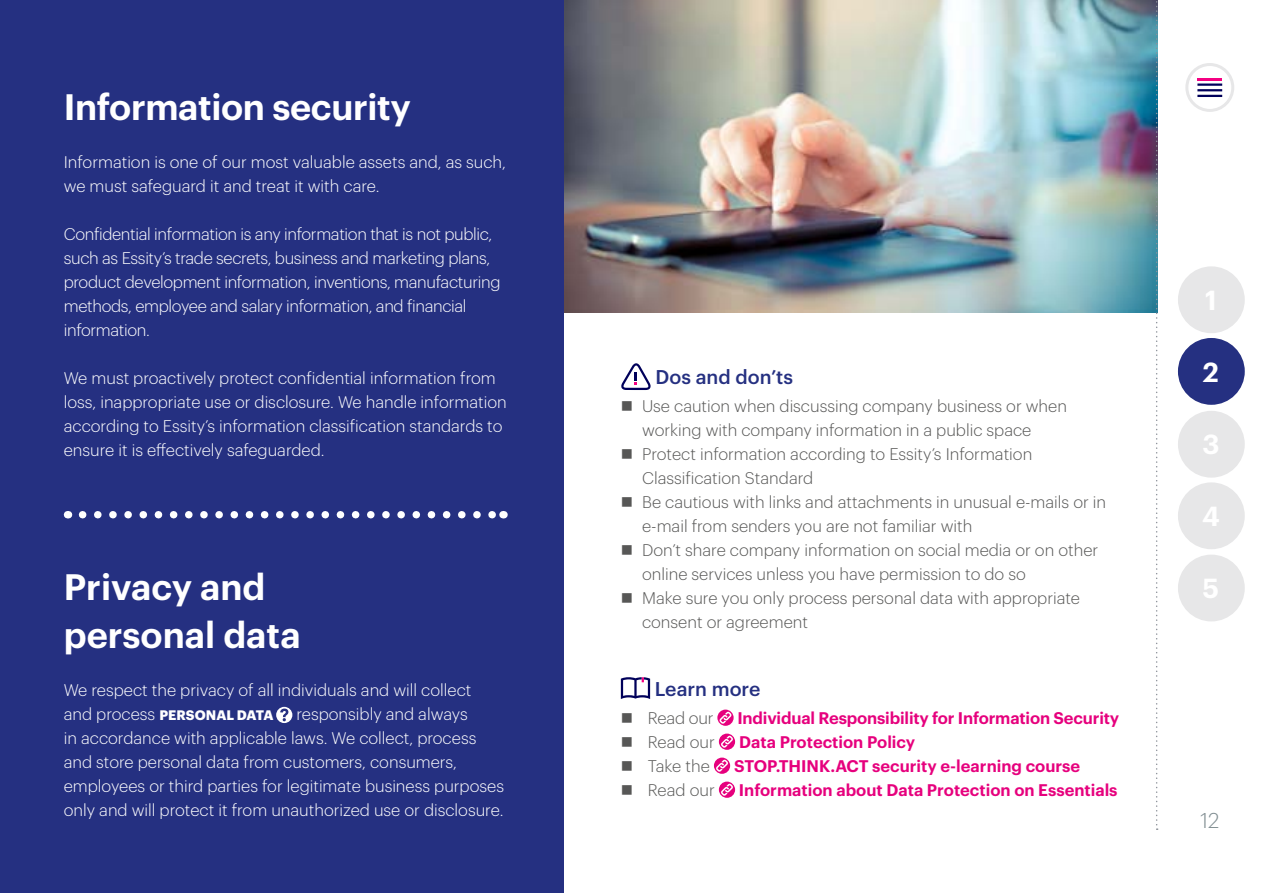
<style>
.page{position:relative;width:1263px;height:893px;background:#fff}
.page>*{position:absolute;margin:0;border:0;box-sizing:border-box;transform-origin:0 0}
.t1{font:600 36px/48px "Graphik";letter-spacing:-.01em;color:#fff}
.t2{font:600 27px "Graphik";color:#fff}
.t3{font:300 21px "Graphik";color:#818e92}
.t4{font:500 19.5px "Graphik";color:#253081}
.t5{font:300 16.5px/24px "Graphik";color:#fff}
.t6{font:300 16.5px/24px "Graphik";color:#575756}
.t7{font:300 16.5px/24px "Graphik";letter-spacing:-.02em;color:#fff}
.t8{font:600 16.5px "Graphik";color:#e6007d}
.t9{font:700 13.5px "Graphik";letter-spacing:.005em;color:#fff}
.s1{font-weight:300;font-size:16.5px}
</style>
<div class="page">
<div style="left:0;top:0;width:564px;height:893px;background:#253081"></div>
<svg style="left:621px;top:363px;width:30px;height:27px"></svg>
<svg style="left:621px;top:677px;width:29px;height:22px"></svg>
<svg style="left:717px;top:710px;width:17px;height:16px"></svg>
<svg style="left:719px;top:712px;width:12px;height:12px"></svg>
<svg style="left:719px;top:734px;width:16px;height:16px"></svg>
<svg style="left:721px;top:736px;width:12px;height:12px"></svg>
<svg style="left:714px;top:758px;width:16px;height:16px"></svg>
<svg style="left:716px;top:760px;width:12px;height:12px"></svg>
<svg style="left:719px;top:782px;width:16px;height:16px"></svg>
<svg style="left:721px;top:784px;width:12px;height:12px"></svg>
<svg style="left:276px;top:707px;width:16px;height:16px"></svg>
<img style="left:564px;top:0;width:592px;height:312px">
<svg style="left:1187px;top:64px;width:46px;height:46px"></svg>
<div style="left:1185px;top:63px;width:49px;height:49px;border:3px solid #e7e7e8;border-radius:50%"></div>
<hr style="left:1197px;top:78px;width:25px;height:2px;background:#f50082">
<hr style="left:1197px;top:84px;width:25px;height:2px;background:#00005a">
<hr style="left:1197px;top:89px;width:25px;height:2px;background:#00005a">
<hr style="left:1197px;top:95px;width:25px;height:2px;background:#00005a">
<svg style="left:83px;top:511px;width:412px;height:7px"></svg>
<svg style="left:1156px;top:0;width:2px;height:830px"></svg>
<div style="left:1178px;top:266px;width:67px;height:67px;background:#e7e7e8;border-radius:50%"></div>
<div style="left:1178px;top:411px;width:67px;height:67px;background:#e7e7e8;border-radius:50%"></div>
<div style="left:1178px;top:555px;width:67px;height:66px;background:#e7e7e8;border-radius:50%"></div>
<div style="left:1178px;top:338px;width:67px;height:67px;background:#253081;border-radius:50%"></div>
<div style="left:1178px;top:482px;width:67px;height:67px;background:#e7e7e8;border-radius:50%"></div>
<h1 class="t1" style="left:64px;top:80px;width:348px">Information security</h1>
<p class="t5" style="left:64px;top:149px;width:444px">Information is one of our most valuable assets and, as such, we must safeguard it and treat it with care.</p>
<p class="t7" style="left:64px;top:221px;width:438px">Confidential information is any information that is not public, such as Essity’s trade secrets, business and marketing plans, product development information, inventions, manufacturing methods, employee and salary information, and financial information.</p>
<p class="t5" style="left:64px;top:365px;width:444px">We must proactively protect confidential information from loss, inappropriate use or disclosure. We handle information according to Essity’s information classification standards to ensure it is effectively safeguarded.</p>
<h1 class="t1" style="left:64px;top:560px;width:238px">Privacy and personal data</h1>
<p class="t5" style="left:64px;top:677px;width:409px">We respect the privacy of all individuals and will collect</p>
<p class="t9" style="left:64px;top:705px;width:211px"><span class="s1">and process</span> PERSONAL DATA</p>
<p class="t5" style="left:64px;top:701px;width:442px;text-indent:233px">responsibly and always<br>in accordance with applicable laws. We collect, process and store personal data from customers, consumers, employees or third parties for legitimate business purposes only and will protect it from unauthorized use or disclosure.</p>
<p class="t4" style="left:656px;top:362px;width:139px">Dos and don’ts</p>
<p class="t6" style="left:642px;top:393px;width:466px">Use caution when discussing company business or when working with company information in a public space<br>Protect information according to Essity’s Information Classification Standard<br>Be cautious with links and attachments in unusual e-mails or in e-mail from senders you are not familiar with<br>Don’t share company information on social media or on other online services unless you have permission to do so<br>Make sure you only process personal data with appropriate consent or agreement</p>
<p class="t4" style="left:655px;top:674px;width:107px">Learn more</p>
<p class="t6" style="left:648px;top:705px;width:67px">Read our</p>
<p class="t8" style="left:737px;top:706px;width:383px">Individual Responsibility for Information Security</p>
<p class="t6" style="left:648px;top:729px;width:68px">Read our</p>
<p class="t8" style="left:739px;top:730px;width:178px">Data Protection Policy</p>
<p class="t6" style="left:648px;top:753px;width:63px">Take the</p>
<p class="t8" style="left:734px;top:754px;width:348px">STOP.THINK.ACT security e-learning course</p>
<p class="t6" style="left:648px;top:777px;width:68px">Read our</p>
<p class="t8" style="left:739px;top:778px;width:380px">Information about Data Protection on Essentials</p>
<h2 class="t2" style="left:1205px;top:280px;width:13px">1</h2>
<h2 class="t2" style="left:1203px;top:352px;width:18px">2</h2>
<h2 class="t2" style="left:1202px;top:424px;width:19px">3</h2>
<h2 class="t2" style="left:1202px;top:496px;width:19px">4</h2>
<h2 class="t2" style="left:1203px;top:568px;width:18px">5</h2>
<p class="t3" style="left:1200px;top:805px;width:20px">12</p>
</div>
